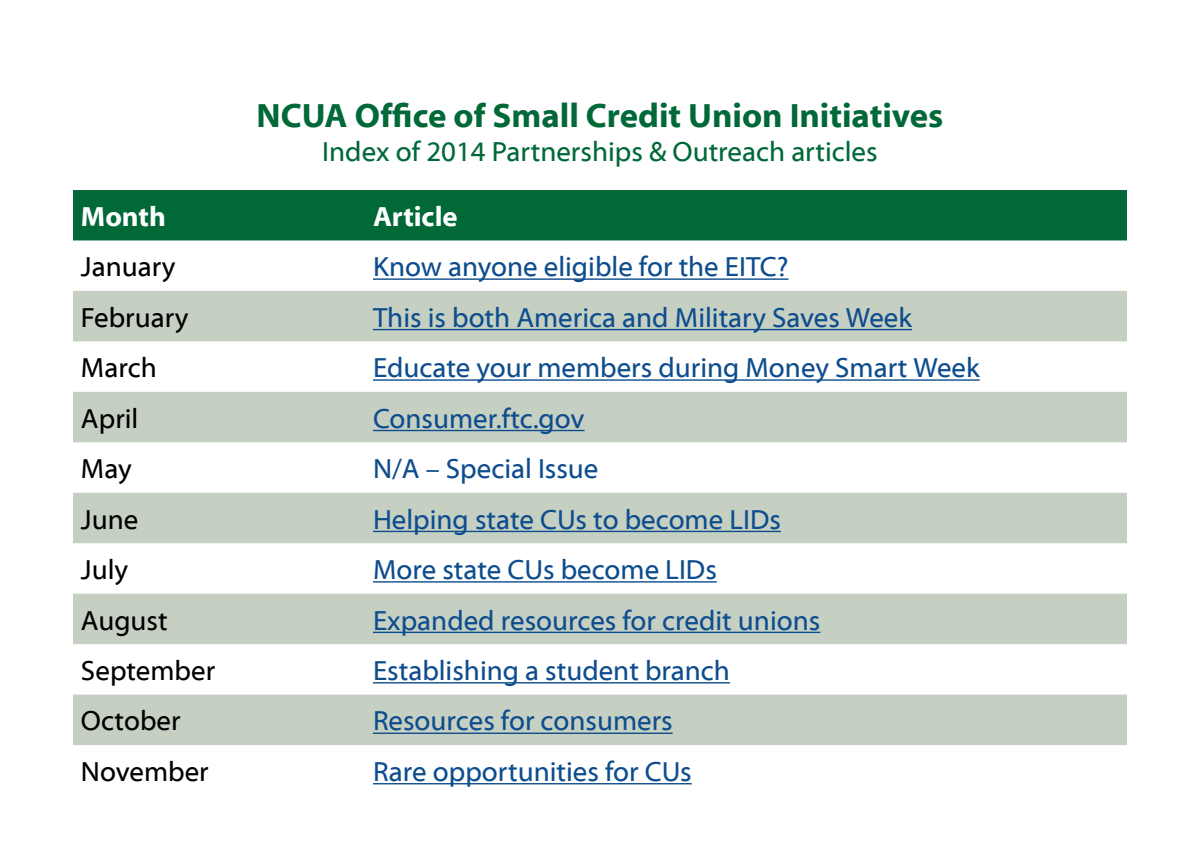
<style>
.page{position:relative;width:1200px;height:860px;background:#fff}
.page>*{position:absolute;margin:0;border:0;box-sizing:border-box;transform-origin:0 0}
.t1{font:700 34px "Myriad Web Pro";color:#016838}
.t2{font:28px "Myriad Web Pro";color:#0e4d8d}
.t3{font:28px "Myriad Web Pro";color:#000}
.t4{font:28px "Myriad Web Pro";color:#016838}
.t5{font:700 28px "Myriad Web Pro";color:#fff}
</style>
<div class="page">
<div style="left:73px;top:190px;width:1054px;height:50px;background:#016838"></div>
<svg style="left:73px;top:291px;width:1054px;height:454px;fill:#c5d0c3"></svg>
<hr style="left:373px;top:278px;width:416px;height:2px;background:#0e4d8d">
<hr style="left:373px;top:329px;width:539px;height:1px;background:#0e4d8d">
<hr style="left:373px;top:379px;width:607px;height:2px;background:#0e4d8d">
<hr style="left:373px;top:430px;width:212px;height:1px;background:#0e4d8d">
<hr style="left:373px;top:531px;width:408px;height:1px;background:#0e4d8d">
<hr style="left:373px;top:581px;width:344px;height:2px;background:#0e4d8d">
<hr style="left:373px;top:632px;width:447px;height:1px;background:#0e4d8d">
<hr style="left:373px;top:682px;width:357px;height:2px;background:#0e4d8d">
<hr style="left:373px;top:733px;width:300px;height:1px;background:#0e4d8d">
<hr style="left:373px;top:783px;width:319px;height:1px;background:#0e4d8d">
<p class="t1" style="left:257px;top:97px;width:688px">NCUA Office of Small Credit Union Initiatives</p>
<p class="t4" style="left:322px;top:136px;width:557px">Index of 2014 Partnerships &amp; Outreach articles</p>
<p class="t5" style="left:81px;top:201px;width:86px">Month</p>
<p class="t5" style="left:373px;top:201px;width:86px">Article</p>
<p class="t3" style="left:81px;top:252px;width:96px">January</p>
<p class="t2" style="left:373px;top:252px;width:417px">Know anyone eligible for the EITC?</p>
<p class="t3" style="left:81px;top:302px;width:109px">February</p>
<p class="t2" style="left:373px;top:302px;width:541px">This is both America and Military Saves Week</p>
<p class="t3" style="left:81px;top:353px;width:77px">March</p>
<p class="t2" style="left:373px;top:353px;width:608px">Educate your members during Money Smart Week</p>
<p class="t3" style="left:81px;top:403px;width:59px">April</p>
<p class="t2" style="left:373px;top:403px;width:213px">Consumer.ftc.gov</p>
<p class="t3" style="left:81px;top:454px;width:52px">May</p>
<p class="t2" style="left:373px;top:454px;width:227px">N/A – Special Issue</p>
<p class="t3" style="left:81px;top:504px;width:59px">June</p>
<p class="t2" style="left:373px;top:504px;width:409px">Helping state CUs to become LIDs</p>
<p class="t3" style="left:81px;top:555px;width:49px">July</p>
<p class="t2" style="left:373px;top:555px;width:345px">More state CUs become LIDs</p>
<p class="t3" style="left:81px;top:605px;width:88px">August</p>
<p class="t2" style="left:373px;top:605px;width:449px">Expanded resources for credit unions</p>
<p class="t3" style="left:81px;top:656px;width:136px">September</p>
<p class="t2" style="left:373px;top:656px;width:359px">Establishing a student branch</p>
<p class="t3" style="left:81px;top:706px;width:101px">October</p>
<p class="t2" style="left:373px;top:706px;width:301px">Resources for consumers</p>
<p class="t3" style="left:81px;top:756px;width:129px">November</p>
<p class="t2" style="left:373px;top:756px;width:320px">Rare opportunities for CUs</p>
</div>
